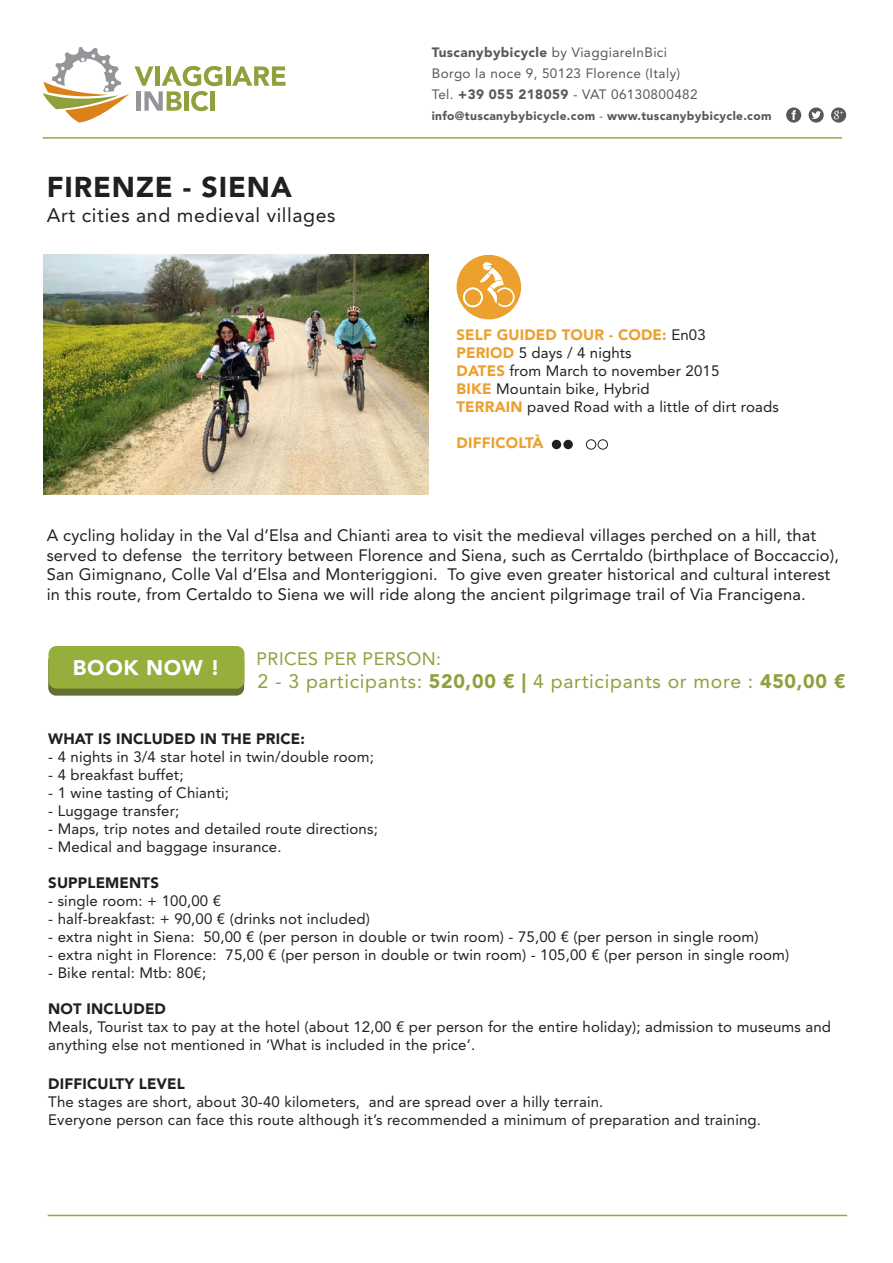
<style>
.page{position:relative;width:893px;height:1263px;background:#fff}
.page>*{position:absolute;margin:0;border:0;box-sizing:border-box;transform-origin:0 0}
.t1{font:900 28.5px "Avenir LT Std";letter-spacing:.03em;color:#231f20}
.t2{font:900 21px "Avenir LT Std";letter-spacing:.03em;color:#fff}
.t3{font:19.5px "Avenir LT Std";letter-spacing:.035em;color:#8fa03c}
.t4{font:19.5px "Avenir LT Std";letter-spacing:.03em;color:#231f20}
.t5{font:18px "Avenir LT Std";letter-spacing:.02em;color:#8fa03c}
.t6{font:16.5px/19.8px "Avenir LT Std";letter-spacing:.01em;color:#231f20}
.t7{font:15px/18px "Avenir LT Std";letter-spacing:.01em;color:#231f20}
.t8{font:900 15px "Avenir LT Std";letter-spacing:.01em;color:#231f20}
.t9{font:900 15px "Avenir LT Std";letter-spacing:.01em;color:#eca02d}
.t10{font:13.5px "Avenir LT Std";letter-spacing:.03em;color:#57585a}
.t11{font:900 12px "Avenir LT Std";letter-spacing:.03em;color:#57585a}
.s1{font-weight:900}
.s2{font-weight:400}
.s3{font-weight:400;color:#231f20}
.s4{font-weight:900;color:#eca02d}
</style>
<div class="page">
<hr style="left:48px;top:1215px;width:799px;height:1px;background:#97a840">
<hr style="left:43px;top:137px;width:799px;height:2px;background:#97a840">
<svg style="left:43px;top:47px;width:86px;height:76px"></svg>
<hr style="left:226px;top:66px;width:4px;height:20px;background:#8fa03c">
<svg style="left:232px;top:66px;width:54px;height:20px"></svg>
<svg style="left:135px;top:66px;width:87px;height:45px"></svg>
<hr style="left:211px;top:91px;width:4px;height:20px;background:#8fa03c">
<svg style="left:786px;top:107px;width:15px;height:16px"></svg>
<svg style="left:809px;top:107px;width:15px;height:16px"></svg>
<svg style="left:831px;top:107px;width:15px;height:16px"></svg>
<img style="left:43px;top:255px;width:385px;height:239px">
<div style="left:552px;top:440px;width:9px;height:9px;background:#231f20;border-radius:50%"></div>
<div style="left:563px;top:440px;width:10px;height:9px;background:#231f20;border-radius:50%"></div>
<div style="left:598px;top:439px;width:10px;height:11px;border:1px solid #231f20;border-radius:50%"></div>
<div style="left:586px;top:439px;width:10px;height:11px;border:1px solid #231f20;border-radius:50%"></div>
<svg style="left:457px;top:255px;width:64px;height:64px"></svg>
<div style="left:48px;top:653px;width:196px;height:43px;background:#617030;border-radius:8px"></div>
<div style="left:49px;top:646px;width:195px;height:43px;background:#95ae3c;border-radius:8px"></div>
<p class="t1" style="left:47px;top:169px;width:247px">FIRENZE - SIENA</p>
<p class="t4" style="left:47px;top:204px;width:290px">Art cities and medieval villages</p>
<p class="t10" style="left:432px;top:45px;width:237px"><span class="s1">Tuscanybybicycle</span> by ViaggiareInBici</p>
<p class="t10" style="left:432px;top:66px;width:250px">Borgo la noce 9, 50123 Florence (Italy)</p>
<p class="t10" style="left:432px;top:87px;width:267px">Tel. <span class="s1">+39 055 218059</span> - VAT 06130800482</p>
<p class="t11" style="left:432px;top:109px;width:341px">info@tuscanybybicycle.com <span class="s2">-</span> www.tuscanybybicycle.com</p>
<p class="t9" style="left:457px;top:326px;width:251px">SELF GUIDED TOUR - CODE: <span class="s3">En03</span></p>
<p class="t7" style="left:457px;top:344px;width:177px"><span class="s4">PERIOD</span> 5 days / 4 nights</p>
<p class="t7" style="left:457px;top:362px;width:264px"><span class="s4">DATES</span> from March to november 2015</p>
<p class="t7" style="left:457px;top:380px;width:195px"><span class="s4">BIKE</span> Mountain bike, Hybrid</p>
<p class="t7" style="left:457px;top:398px;width:324px"><span class="s4">TERRAIN</span> paved Road with a little of dirt roads</p>
<p class="t9" style="left:457px;top:434px;width:89px">DIFFICOLTÀ</p>
<p class="t6" style="left:47px;top:525px;width:794px">A cycling holiday in the Val d’Elsa and Chianti area to visit the medieval villages perched on a hill, that served to defense the territory between Florence and Siena, such as Cerrtaldo (birthplace of Boccaccio), San Gimignano, Colle Val d’Elsa and Monteriggioni. To give even greater historical and cultural interest in this route, from Certaldo to Siena we will ride along the ancient pilgrimage trail of Via Francigena.</p>
<p class="t2" style="left:73px;top:655px;width:148px">BOOK NOW !</p>
<p class="t5" style="left:257px;top:648px;width:186px">PRICES PER PERSON:</p>
<p class="t3" style="left:257px;top:670px;width:590px">2 - 3 participants: <span class="s1">520,00 € |</span> 4 participants or more : <span class="s1">450,00 €</span></p>
<p class="t8" style="left:48px;top:730px;width:258px">WHAT IS INCLUDED IN THE PRICE:</p>
<p class="t7" style="left:48px;top:748px;width:327px">- 4 nights in 3/4 star hotel in twin/double room;</p>
<p class="t7" style="left:48px;top:766px;width:137px">- 4 breakfast buffet;</p>
<p class="t7" style="left:48px;top:784px;width:182px">- 1 wine tasting of Chianti;</p>
<p class="t7" style="left:48px;top:802px;width:133px">- Luggage transfer;</p>
<p class="t7" style="left:48px;top:820px;width:331px">- Maps, trip notes and detailed route directions;</p>
<p class="t7" style="left:48px;top:838px;width:235px">- Medical and baggage insurance.</p>
<p class="t8" style="left:48px;top:874px;width:112px">SUPPLEMENTS</p>
<p class="t7" style="left:48px;top:892px;width:174px">- single room: + 100,00 €</p>
<p class="t7" style="left:48px;top:910px;width:323px">- half-breakfast: + 90,00 € (drinks not included)</p>
<p class="t7" style="left:48px;top:928px;width:712px">- extra night in Siena: 50,00 € (per person in double or twin room) - 75,00 € (per person in single room)</p>
<p class="t7" style="left:48px;top:946px;width:742px">- extra night in Florence: 75,00 € (per person in double or twin room) - 105,00 € (per person in single room)</p>
<p class="t7" style="left:48px;top:964px;width:159px">- Bike rental: Mtb: 80€;</p>
<p class="t8" style="left:48px;top:1000px;width:119px">NOT INCLUDED</p>
<p class="t7" style="left:48px;top:1018px;width:784px">Meals, Tourist tax to pay at the hotel (about 12,00 € per person for the entire holiday); admission to museums and anything else not mentioned in ‘What is included in the price’.</p>
<p class="t8" style="left:48px;top:1075px;width:138px">DIFFICULTY LEVEL</p>
<p class="t7" style="left:48px;top:1093px;width:557px">The stages are short, about 30-40 kilometers, and are spread over a hilly terrain.</p>
<p class="t7" style="left:48px;top:1111px;width:714px">Everyone person can face this route although it’s recommended a minimum of preparation and training.</p>
</div>
